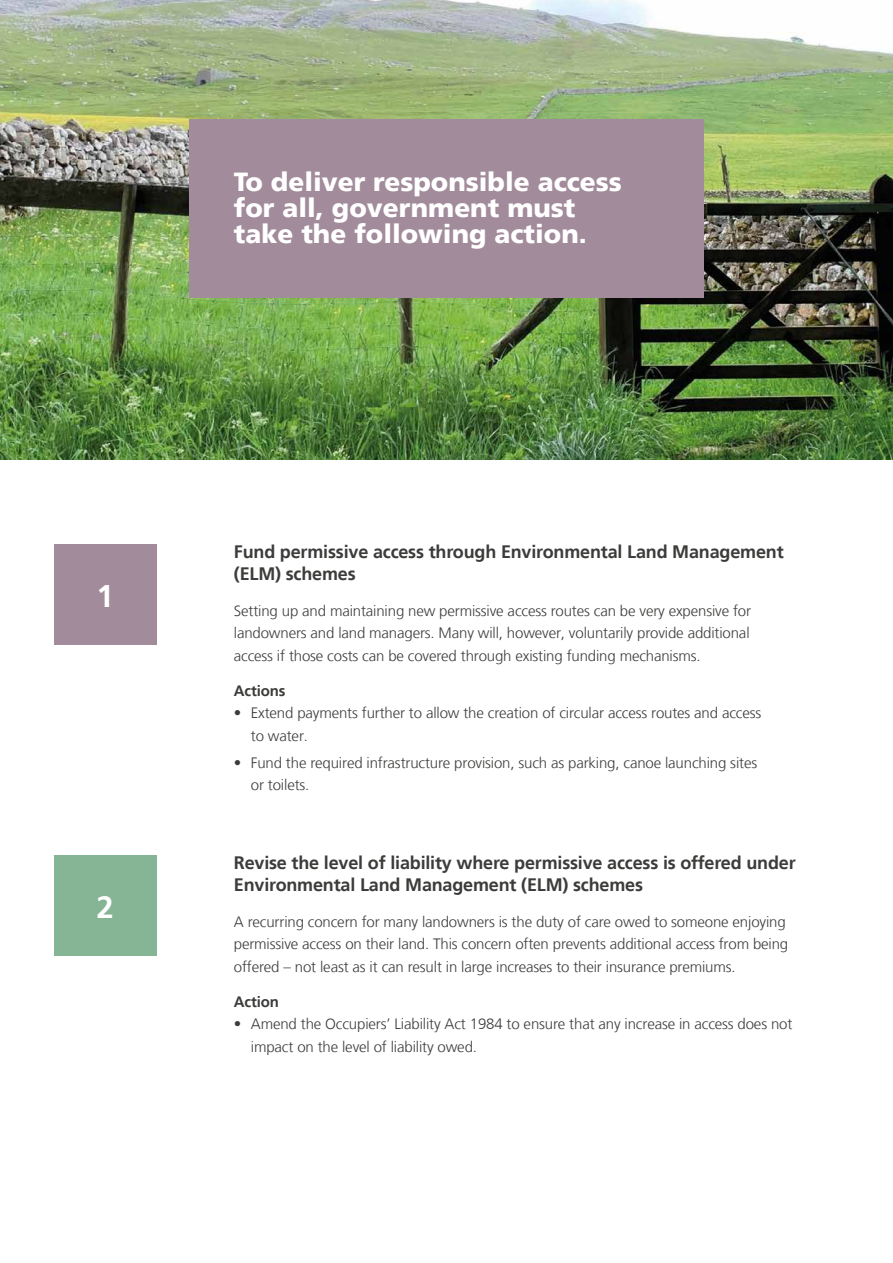
<style>
.page{position:relative;width:893px;height:1263px;background:#fff}
.page>*{position:absolute;margin:0;border:0;box-sizing:border-box;transform-origin:0 0}
.t1{font:700 31.2px "Frutiger LT";color:#fff}
.t2{font:900 26.1px/26.1px "Frutiger LT";color:#fff}
.t3{font:700 18px/22.5px "Frutiger LT";letter-spacing:-.01em;color:#3c3c3b}
.t4{font:300 15px/22.5px "Frutiger LT";letter-spacing:-.01em;color:#3c3c3b}
.t5{font:700 15px "Frutiger LT";letter-spacing:-.01em;color:#3c3c3b}
</style>
<div class="page">
<img style="left:0;top:0;width:893px;height:459px">
<div style="left:54px;top:544px;width:102px;height:101px;background:#a28b9b"></div>
<div style="left:189px;top:119px;width:515px;height:179px;background:#a28b9b"></div>
<div style="left:54px;top:855px;width:102px;height:101px;background:#86b595"></div>
<h1 class="t1" style="left:96px;top:577px;width:19px">1</h1>
<h1 class="t1" style="left:96px;top:888px;width:19px">2</h1>
<h2 class="t2" style="left:234px;top:169px;width:389px">To deliver responsible access for all, government must take the following action.</h2>
<p class="t3" style="left:234px;top:540px;width:551px">Fund permissive access through Environmental Land Management (ELM) schemes</p>
<p class="t4" style="left:234px;top:599px;width:519px;text-align:justify">Setting up and maintaining new permissive access routes can be very expensive for landowners and land managers. Many will, however, voluntarily provide additional access if those costs can be covered through existing funding mechanisms.</p>
<p class="t5" style="left:234px;top:682px;width:53px">Actions</p>
<p class="t4" style="left:251px;top:702px;width:512px;text-indent:-17px">• Extend payments further to allow the creation of circular access routes and access to water.</p>
<p class="t4" style="left:251px;top:751px;width:508px;text-indent:-17px">• Fund the required infrastructure provision, such as parking, canoe launching sites or toilets.</p>
<p class="t3" style="left:234px;top:851px;width:563px">Revise the level of liability where permissive access is offered under<br>Environmental Land Management (ELM) schemes</p>
<p class="t4" style="left:234px;top:910px;width:556px">A recurring concern for many landowners is the duty of care owed to someone enjoying permissive access on their land. This concern often prevents additional access from being offered – not least as it can result in large increases to their insurance premiums.</p>
<p class="t5" style="left:234px;top:993px;width:47px">Action</p>
<p class="t4" style="left:251px;top:1013px;width:543px;text-indent:-17px">• Amend the Occupiers’ Liability Act 1984 to ensure that any increase in access does not impact on the level of liability owed.</p>
</div>
